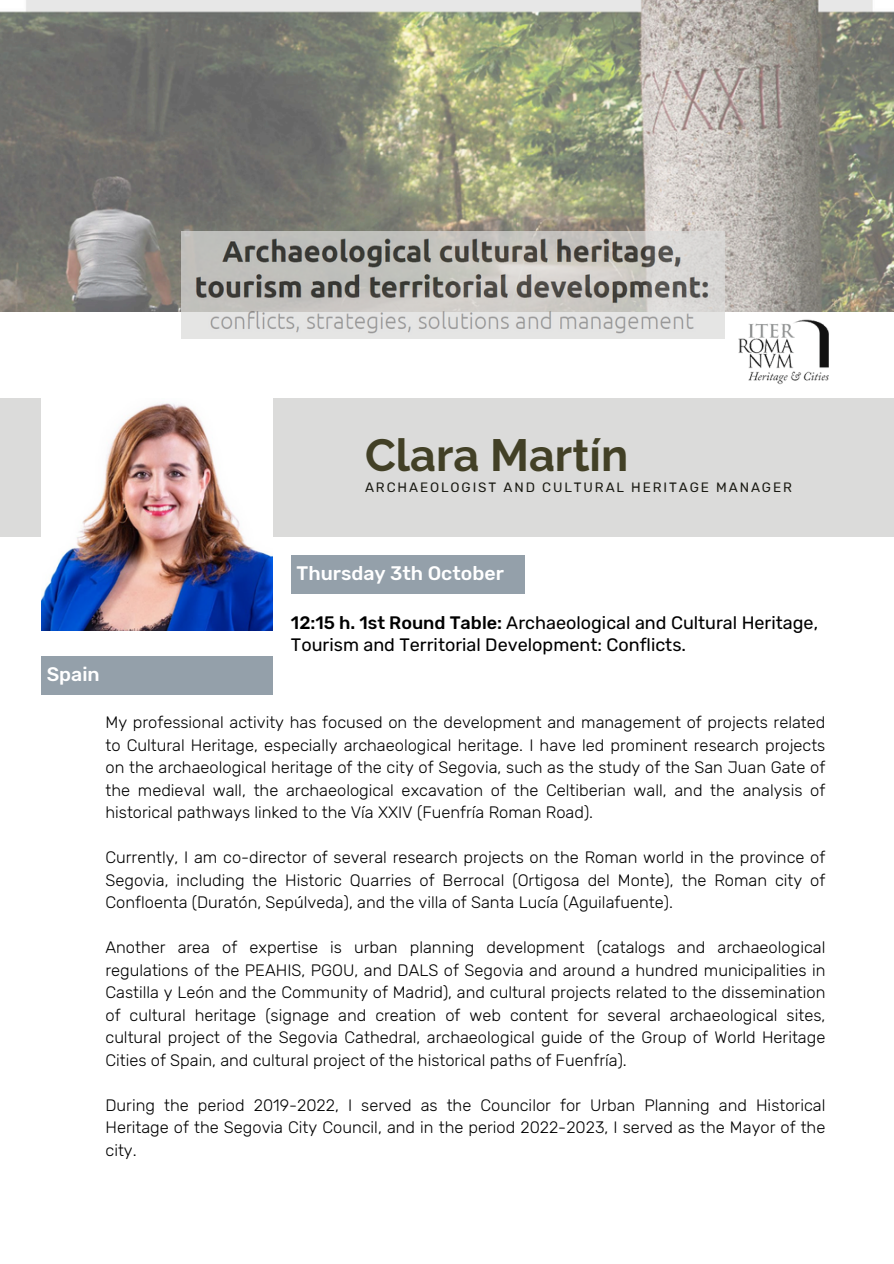
<style>
.page{position:relative;width:894px;height:1264px;background:#fff}
.page>*{position:absolute;margin:0;border:0;box-sizing:border-box;transform-origin:0 0}
.t1{font:700 45px "Raleway";color:#424026}
.t2{font:500 19.5px "Rubik";color:#fff}
.t3{font:18px/22.5px "Rubik";color:#000}
.t4{font:300 16.5px/22.5px "Rubik";color:#000;text-align:justify}
.t5{font:13.5px "Rubik";letter-spacing:.14em;color:#181811}
.s1{font-weight:500}
</style>
<div class="page">
<div style="left:0;top:398px;width:893px;height:139px;background:#dbdbda"></div>
<img style="left:41px;top:398px;width:232px;height:232px">
<div style="left:291px;top:555px;width:233px;height:39px;background:#94a0aa"></div>
<div style="left:41px;top:656px;width:232px;height:38px;background:#94a0aa"></div>
<img style="left:0;top:0;width:893px;height:312px">
<img style="left:182px;top:232px;width:542px;height:107px">
<img style="left:724px;top:305px;width:118px;height:80px">
<h4 class="t1" style="left:365px;top:428px;width:265px">Clara Martín</h4>
<h2 class="t5" style="left:365px;top:479px;width:428px">ARCHAEOLOGIST AND CULTURAL HERITAGE MANAGER</h2>
<p class="t2" style="left:296px;top:562px;width:209px">Thursday 3th October</p>
<p class="t2" style="left:47px;top:662px;width:55px">Spain</p>
<h4 class="t3" style="left:291px;top:611px;width:528px"><span class="s1">12:15 h. 1st Round Table:</span> Archaeological and Cultural Heritage,<br>Tourism and Territorial Development: Conflicts.</h4>
<p class="t4" style="left:105px;top:711px;width:721px">My professional activity has focused on the development and management of projects related to Cultural Heritage, especially archaeological heritage. I have led prominent research projects on the archaeological heritage of the city of Segovia, such as the study of the San Juan Gate of the medieval wall, the archaeological excavation of the Celtiberian wall, and the analysis of historical pathways linked to the Vía XXIV (Fuenfría Roman Road).</p>
<p class="t4" style="left:105px;top:846px;width:721px">Currently, I am co-director of several research projects on the Roman world in the province of Segovia, including the Historic Quarries of Berrocal (Ortigosa del Monte), the Roman city of Confloenta (Duratón, Sepúlveda), and the villa of Santa Lucía (Aguilafuente).</p>
<h2 class="t4" style="left:105px;top:936px;width:721px">Another area of expertise is urban planning development (catalogs and archaeological regulations of the PEAHIS, PGOU, and DALS of Segovia and around a hundred municipalities in Castilla y León and the Community of Madrid), and cultural projects related to the dissemination of cultural heritage (signage and creation of web content for several archaeological sites, cultural project of the Segovia Cathedral, archaeological guide of the Group of World Heritage Cities of Spain, and cultural project of the historical paths of Fuenfría).</h2>
<h3 class="t4" style="left:105px;top:1093px;width:721px">During the period 2019-2022, I served as the Councilor for Urban Planning and Historical Heritage of the Segovia City Council, and in the period 2022-2023, I served as the Mayor of the city.</h3>
</div>
